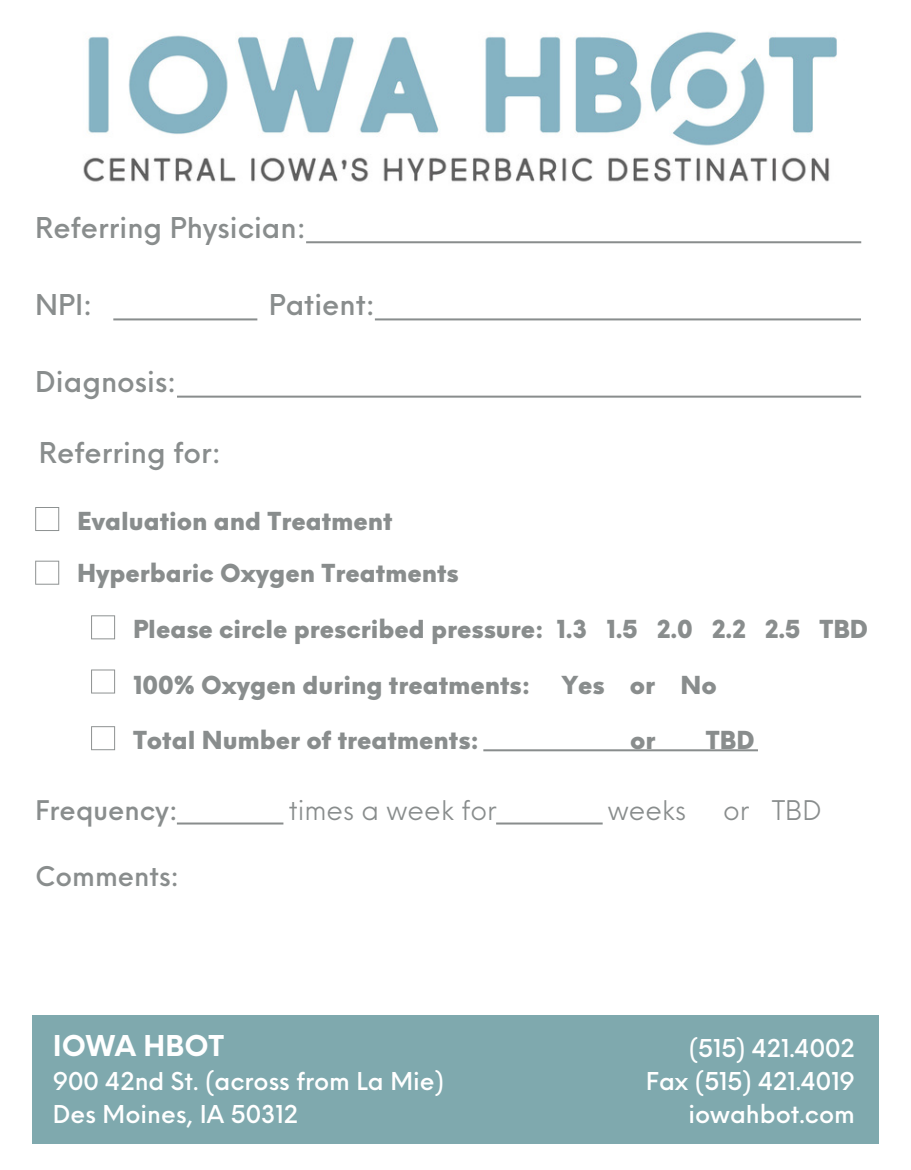
<style>
.page{position:relative;width:911px;height:1170px;background:#fff}
.page>*{position:absolute;margin:0;border:0;box-sizing:border-box;transform-origin:0 0}
.t1{font:500 28px "Neue Einstellung";color:#898d8d}
.t2{font:700 28px "Neue Einstellung";color:#fff}
.t3{font:26.4px "Neue Einstellung";color:#898d8d}
.t4{font:500 26.4px "Neue Einstellung";color:#898d8d}
.t5{font:900 24.2px "Neue Einstellung";color:#898d8d}
.t6{font:500 24px "Neue Einstellung";color:#fff}
</style>
<div class="page">
<div style="left:33px;top:1015px;width:845px;height:129px;background:#7fa9ae"></div>
<svg style="left:35px;top:507px;width:24px;height:24px"></svg>
<svg style="left:35px;top:561px;width:24px;height:24px"></svg>
<svg style="left:91px;top:726px;width:24px;height:24px"></svg>
<svg style="left:91px;top:615px;width:24px;height:24px"></svg>
<svg style="left:91px;top:670px;width:24px;height:24px"></svg>
<svg style="left:306px;top:241px;width:555px;height:2px"></svg>
<svg style="left:375px;top:318px;width:486px;height:2px"></svg>
<svg style="left:113px;top:318px;width:144px;height:2px"></svg>
<svg style="left:177px;top:396px;width:684px;height:2px"></svg>
<svg style="left:496px;top:823px;width:106px;height:2px"></svg>
<svg style="left:177px;top:823px;width:106px;height:2px"></svg>
<img style="left:83px;top:31px;width:754px;height:151px">
<svg style="left:483px;top:749px;width:275px;height:2px"></svg>
<p class="t1" style="left:35px;top:202px;width:272px">Referring Physician:</p>
<p class="t1" style="left:35px;top:280px;width:59px">NPI:</p>
<p class="t1" style="left:35px;top:357px;width:143px">Diagnosis:</p>
<p class="t1" style="left:39px;top:427px;width:183px">Referring for:</p>
<p class="t1" style="left:269px;top:280px;width:107px">Patient:</p>
<p class="t5" style="left:77px;top:499px;width:317px">Evaluation and Treatment</p>
<p class="t5" style="left:77px;top:550px;width:383px">Hyperbaric Oxygen Treatments</p>
<p class="t5" style="left:133px;top:607px;width:736px">Please circle prescribed pressure: 1.3 1.5 2.0 2.2 2.5 TBD</p>
<p class="t5" style="left:133px;top:663px;width:399px">100% Oxygen during treatments:</p>
<p class="t5" style="left:562px;top:663px;width:156px">Yes or No</p>
<p class="t5" style="left:133px;top:718px;width:347px">Total Number of treatments:</p>
<p class="t5" style="left:630px;top:718px;width:27px">or</p>
<p class="t5" style="left:706px;top:718px;width:50px">TBD</p>
<p class="t4" style="left:35px;top:787px;width:144px">Frequency:</p>
<p class="t3" style="left:289px;top:787px;width:209px">times a week for</p>
<p class="t3" style="left:608px;top:787px;width:80px">weeks</p>
<p class="t3" style="left:723px;top:787px;width:100px">or TBD</p>
<p class="t4" style="left:35px;top:853px;width:145px">Comments:</p>
<p class="t2" style="left:53px;top:1020px;width:173px">IOWA HBOT</p>
<p class="t6" style="left:53px;top:1059px;width:393px">900 42nd St. (across from La Mie)</p>
<p class="t6" style="left:53px;top:1092px;width:247px">Des Moines, IA 50312</p>
<p class="t6" style="left:688px;top:1026px;width:167px">(515) 421.4002</p>
<p class="t6" style="left:646px;top:1059px;width:210px">Fax (515) 421.4019</p>
<p class="t6" style="left:688px;top:1092px;width:168px">iowahbot.com</p>
</div>
